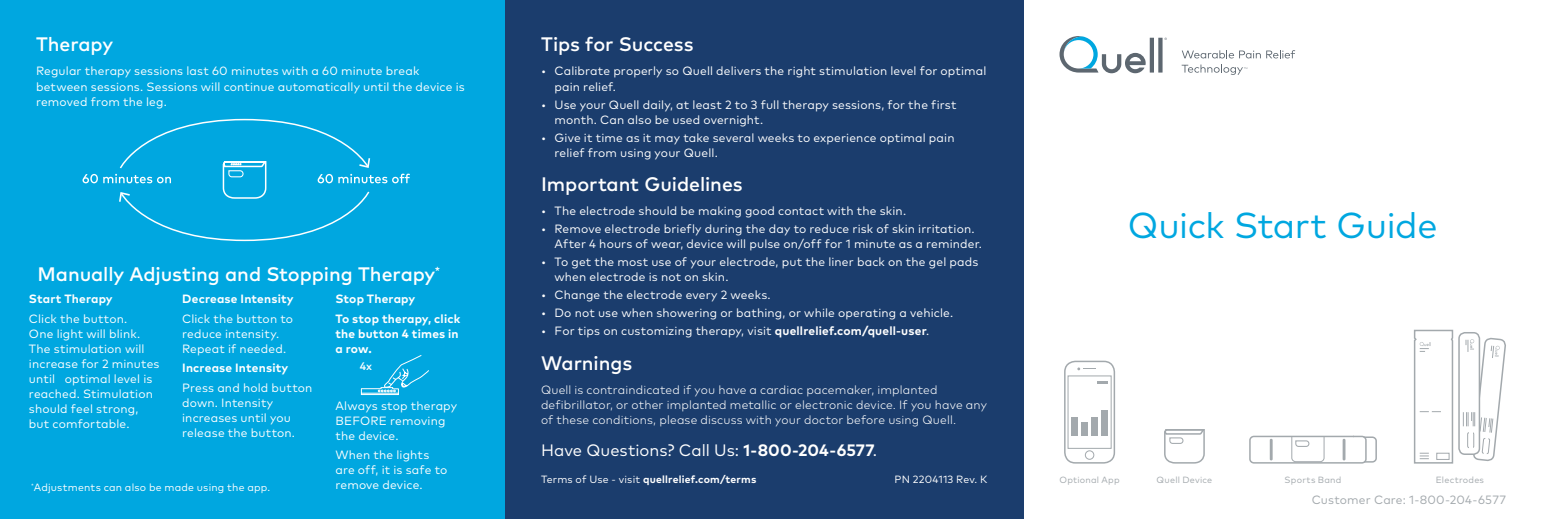
<style>
.page{position:relative;width:1542px;height:519px;background:#fff}
.page>*{position:absolute;margin:0;border:0;box-sizing:border-box;transform-origin:0 0}
.t1{font:36px "Mark OT";letter-spacing:-.015em;color:#00a7e0}
.t2{font:500 19.5px "Mark OT";letter-spacing:-.005em;color:#fff}
.t3{font:16.5px "Mark OT";color:#fff}
.t4{font:12px/15px "Mark OT";letter-spacing:.015em;color:#fff}
.t5{font:300 12px/15px "Mark OT";letter-spacing:.015em;color:#fff}
.t6{font:700 12px/19.5px "Mark OT";letter-spacing:.015em;color:#fff}
.t7{font:12px "Mark OT";letter-spacing:.015em;color:#a3a9ad}
.t8{font:500 10.95px "Mark OT";color:#fff}
.t9{font:10.5px "Mark OT";letter-spacing:.02em;color:#fff}
.t10{font:700 10.5px "Mark OT";letter-spacing:.02em;color:#fff}
.t11{font:9px "Mark OT";letter-spacing:.025em;color:#a3a9ad}
.s1{font-weight:700}
.s2{font-weight:400}
</style>
<div class="page">
<div style="left:505px;top:0;width:518px;height:518px;background:#1b3d6d"></div>
<div style="left:0;top:0;width:505px;height:518px;background:#00a7e0"></div>
<svg style="left:1413px;top:329px;width:41px;height:135px"></svg>
<div style="left:1436px;top:452px;width:13px;height:7px;border:1px solid #a3a9ad"></div>
<div style="left:1458px;top:332px;width:22px;height:122px;border:2px solid #a3a9ad;border-radius:6px"></div>
<svg style="left:1463px;top:337px;width:43px;height:124px"></svg>
<div style="left:1467px;top:432px;width:7px;height:15px;border:1px solid #a3a9ad;border-radius:2px"></div>
<hr style="left:1469px;top:430px;width:3px;height:19px;background:#fff">
<svg style="left:1077px;top:367px;width:19px;height:3px"></svg>
<div style="left:1064px;top:360px;width:51px;height:103px;border:2px solid #a3a9ad;border-radius:11px"></div>
<div style="left:1067px;top:375px;width:44px;height:73px;border:1px solid #a3a9ad"></div>
<div style="left:1085px;top:450px;width:9px;height:9px;border:1px solid #a3a9ad;border-radius:50%"></div>
<div style="left:1071px;top:417px;width:6px;height:19px;background:#a3a9ad"></div>
<div style="left:1081px;top:422px;width:6px;height:14px;background:#a3a9ad"></div>
<div style="left:1091px;top:417px;width:7px;height:19px;background:#a3a9ad"></div>
<div style="left:1101px;top:410px;width:7px;height:26px;background:#a3a9ad"></div>
<svg style="left:1097px;top:381px;width:11px;height:2px"></svg>
<svg style="left:1249px;top:435px;width:128px;height:29px"></svg>
<div style="left:1342px;top:438px;width:3px;height:22px;border:2px solid #a3a9ad"></div>
<svg style="left:1164px;top:429px;width:41px;height:35px"></svg>
<svg style="left:82px;top:118px;width:328px;height:124px"></svg>
<svg style="left:1182px;top:50px;width:113px;height:8px"></svg>
<svg style="left:1181px;top:64px;width:66px;height:11px"></svg>
<hr style="left:1150px;top:38px;width:4px;height:34px;background:#5d6770">
<svg style="left:1158px;top:38px;width:4px;height:34px"></svg>
<svg style="left:1059px;top:36px;width:86px;height:37px"></svg>
<svg style="left:361px;top:355px;width:68px;height:38px"></svg>
<h2 class="t2" style="left:36px;top:32px;width:79px">Therapy</h2>
<p class="t4" style="left:36px;top:64px;width:430px">Regular therapy sessions last 60 minutes with a 60 minute break between sessions. Sessions will continue automatically until the device is removed from the leg.</p>
<h2 class="t2" style="left:38px;top:261px;width:404px">Manually Adjusting and Stopping Therapy<sup>*</sup></h2>
<p class="t6" style="left:29px;top:288px;width:85px">Start Therapy</p>
<p class="t4" style="left:29px;top:310px;width:132px">Click the button.<br>One light will blink.<br>The stimulation will increase for 2 minutes until optimal level is reached. Stimulation should feel strong, but comfortable.</p>
<p class="t6" style="left:182px;top:288px;width:113px">Decrease Intensity</p>
<p class="t4" style="left:182px;top:310px;width:112px">Click the button to reduce intensity.<br>Repeat if needed.</p>
<p class="t6" style="left:182px;top:357px;width:108px">Increase Intensity</p>
<p class="t4" style="left:182px;top:379px;width:132px">Press and hold button down. Intensity increases until you release the button.</p>
<p class="t9" style="left:31px;top:481px;width:240px"><sup>*</sup>Adjustments can also be made using the app.</p>
<p class="t6" style="left:335px;top:288px;width:126px">Stop Therapy<br>To stop therapy, click</p>
<p class="t6" style="left:335px;top:325px;width:125px;line-height:15px">the button 4 times in a row.</p>
<p class="t8" style="left:360px;top:358px;width:14px">4x</p>
<p class="t4" style="left:335px;top:397px;width:123px">Always stop therapy<br>BEFORE removing the device.</p>
<p class="t4" style="left:335px;top:447px;width:113px">When the lights are off, it is safe to remove device.</p>
<h2 class="t2" style="left:541px;top:32px;width:154px">Tips for Success</h2>
<p class="t4" style="left:554px;top:64px;width:433px;text-indent:-14px">• Calibrate properly so Quell delivers the right stimulation level for optimal pain relief.</p>
<p class="t4" style="left:554px;top:97px;width:404px;text-indent:-14px">• Use your Quell daily, at least 2 to 3 full therapy sessions, for the first month. Can also be used overnight.</p>
<p class="t4" style="left:554px;top:130px;width:401px;text-indent:-14px">• Give it time as it may take several weeks to experience optimal pain relief from using your Quell.</p>
<h2 class="t2" style="left:541px;top:172px;width:203px">Important Guidelines</h2>
<p class="t4" style="left:541px;top:203px;width:367px">• The electrode should be making good contact with the skin.</p>
<p class="t4" style="left:554px;top:221px;width:429px;text-indent:-14px">• Remove electrode briefly during the day to reduce risk of skin irritation.<br>After 4 hours of wear, device will pulse on/off for 1 minute as a reminder.</p>
<p class="t4" style="left:554px;top:254px;width:425px;text-indent:-14px">• To get the most use of your electrode, put the liner back on the gel pads when electrode is not on skin.</p>
<p class="t4" style="left:541px;top:287px;width:231px">• Change the electrode every 2 weeks.</p>
<p class="t4" style="left:541px;top:305px;width:414px">• Do not use when showering or bathing, or while operating a vehicle.</p>
<p class="t4" style="left:541px;top:323px;width:390px">• For tips on customizing therapy, visit <span class="s1">quellrelief.com/quell-user</span>.</p>
<h2 class="t2" style="left:541px;top:350px;width:93px">Warnings</h2>
<p class="t5" style="left:541px;top:382px;width:447px">Quell is contraindicated if you have a cardiac pacemaker, implanted defibrillator, or other implanted metallic or electronic device. If you have any of these conditions, please discuss with your doctor before using Quell.</p>
<h3 class="t3" style="left:541px;top:440px;width:338px">Have Questions? Call Us: <span class="s1">1-800-204-6577</span>.</h3>
<p class="t10" style="left:541px;top:472px;width:217px"><span class="s2">Terms of Use - visit</span> quellrelief.com/terms</p>
<p class="t9" style="left:894px;top:472px;width:94px">PN 2204113 Rev. K</p>
<h1 class="t1" style="left:1128px;top:203px;width:311px">Quick Start Guide</h1>
<p class="t11" style="left:1059px;top:474px;width:62px">Optional App</p>
<p class="t11" style="left:1156px;top:474px;width:57px">Quell Device</p>
<p class="t11" style="left:1284px;top:474px;width:58px">Sports Band</p>
<p class="t11" style="left:1435px;top:474px;width:50px">Electrodes</p>
<p class="t7" style="left:1312px;top:492px;width:196px">Customer Care: 1-800-204-6577</p>
</div>
